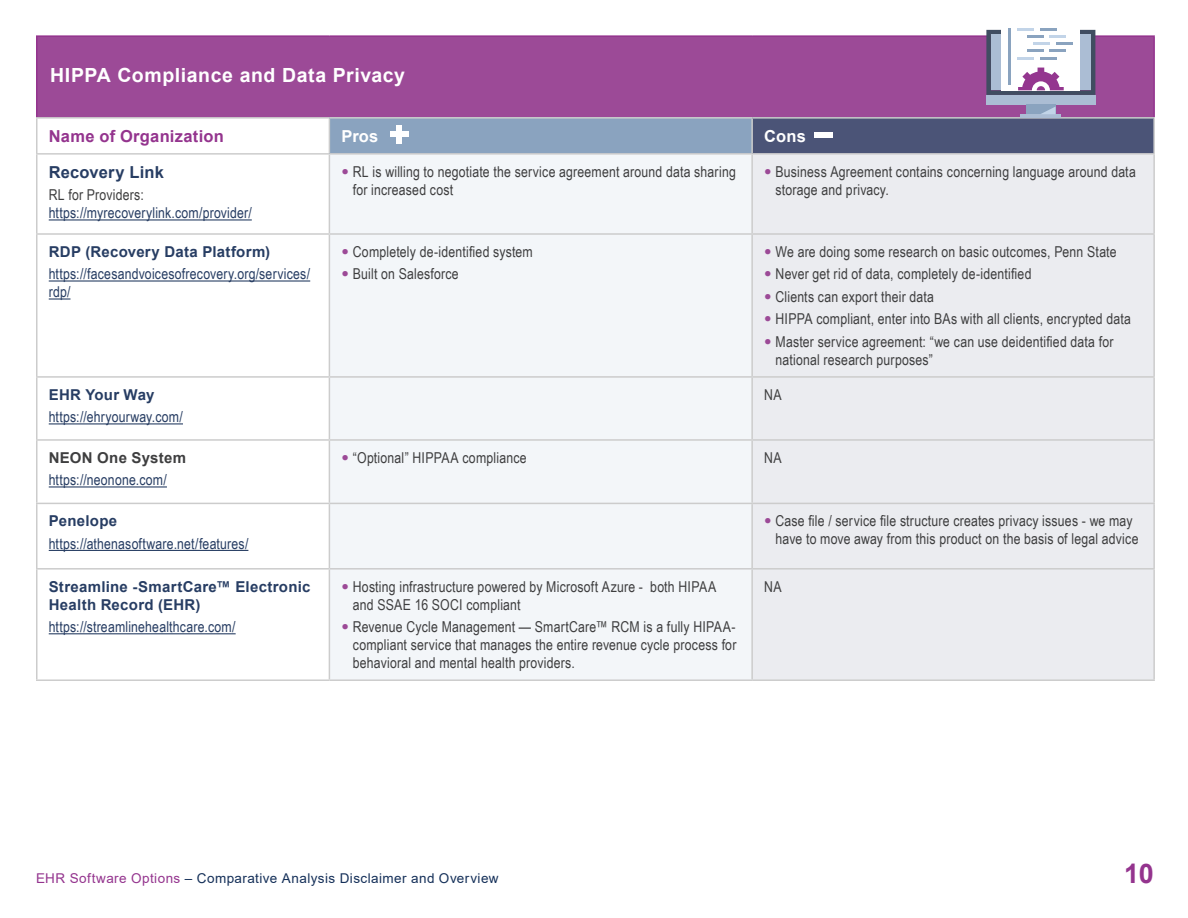
<style>
.page{position:relative;width:1188px;height:918px;background:#fff}
.page>*{position:absolute;margin:0;border:0;box-sizing:border-box;transform-origin:0 0}
.t1{font:700 27px "Arial";color:#94348e}
.t2{font:700 19.5px "Arial";letter-spacing:.03em;color:#fff}
.Body_Copy{font:700 16.5px "Arial";letter-spacing:.015em;color:#94348e}
.Body_Copy-2{font:700 16.5px "Arial";letter-spacing:.01em;color:#273d63}
.Body_Copy-3{font:700 16.5px "Arial";letter-spacing:.01em;color:#fff}
.Body_Copy-4{font:15px/18px "Arial Narrow";letter-spacing:.015em;color:#3e3e3f}
.Body_Copy-5{font:15px/18px "Arial Narrow";letter-spacing:.015em;color:#273d63}
.Body_Copy-6{font:700 15px/18px "Arial";letter-spacing:.02em;color:#273d63}
.Body_Copy-7{font:700 15px "Arial";letter-spacing:.02em;color:#3e3e3f}
.t3{font:13.5px "Arial";letter-spacing:.035em;color:#153059}
.s1{color:#3e3e3f}
.s2{font-family:"Helvetica Neue LT Com";font-weight:500;font-stretch:condensed;color:#9c4a97}
.s3{color:#94348e}
</style>
<div class="page">
<div style="left:37px;top:36px;width:1117px;height:82px;background:#9c4a97"></div>
<div style="left:329px;top:118px;width:423px;height:36px;background:#8aa3bf"></div>
<div style="left:752px;top:118px;width:402px;height:36px;background:#4b5477"></div>
<div style="left:330px;top:155px;width:421px;height:524px;background:#f3f6f9"></div>
<div style="left:753px;top:155px;width:400px;height:524px;background:#ebecf0"></div>
<hr style="left:36px;top:35px;width:293px;height:2px;background:#94348e">
<hr style="left:36px;top:37px;width:2px;height:80px;background:#94348e">
<hr style="left:329px;top:35px;width:423px;height:2px;background:#94348e">
<hr style="left:752px;top:35px;width:403px;height:2px;background:#94348e">
<hr style="left:1153px;top:37px;width:2px;height:80px;background:#94348e">
<hr style="left:36px;top:117px;width:293px;height:2px;background:#ccc">
<hr style="left:36px;top:119px;width:2px;height:34px;background:#ccc">
<hr style="left:329px;top:117px;width:423px;height:2px;background:#ccc">
<hr style="left:329px;top:119px;width:1px;height:34px;background:#ccc">
<hr style="left:752px;top:117px;width:403px;height:2px;background:#ccc">
<hr style="left:751px;top:119px;width:2px;height:34px;background:#ccc">
<hr style="left:1153px;top:119px;width:2px;height:34px;background:#ccc">
<hr style="left:36px;top:153px;width:293px;height:2px;background:#ccc">
<hr style="left:36px;top:155px;width:2px;height:78px;background:#ccc">
<hr style="left:329px;top:153px;width:423px;height:2px;background:#ccc">
<hr style="left:329px;top:155px;width:1px;height:78px;background:#ccc">
<hr style="left:752px;top:153px;width:403px;height:2px;background:#ccc">
<hr style="left:751px;top:155px;width:2px;height:78px;background:#ccc">
<hr style="left:1153px;top:155px;width:2px;height:78px;background:#ccc">
<hr style="left:36px;top:233px;width:293px;height:2px;background:#ccc">
<hr style="left:36px;top:235px;width:2px;height:141px;background:#ccc">
<hr style="left:329px;top:233px;width:423px;height:2px;background:#ccc">
<hr style="left:329px;top:235px;width:1px;height:141px;background:#ccc">
<hr style="left:752px;top:233px;width:403px;height:2px;background:#ccc">
<hr style="left:751px;top:235px;width:2px;height:141px;background:#ccc">
<hr style="left:1153px;top:235px;width:2px;height:141px;background:#ccc">
<hr style="left:36px;top:376px;width:293px;height:2px;background:#ccc">
<hr style="left:36px;top:378px;width:2px;height:61px;background:#ccc">
<hr style="left:329px;top:376px;width:423px;height:2px;background:#ccc">
<hr style="left:329px;top:378px;width:1px;height:61px;background:#ccc">
<hr style="left:752px;top:376px;width:403px;height:2px;background:#ccc">
<hr style="left:751px;top:378px;width:2px;height:61px;background:#ccc">
<hr style="left:1153px;top:378px;width:2px;height:61px;background:#ccc">
<hr style="left:36px;top:439px;width:293px;height:2px;background:#ccc">
<hr style="left:36px;top:441px;width:2px;height:62px;background:#ccc">
<hr style="left:329px;top:439px;width:423px;height:2px;background:#ccc">
<hr style="left:329px;top:441px;width:1px;height:62px;background:#ccc">
<hr style="left:752px;top:439px;width:403px;height:2px;background:#ccc">
<hr style="left:751px;top:441px;width:2px;height:62px;background:#ccc">
<hr style="left:1153px;top:441px;width:2px;height:62px;background:#ccc">
<hr style="left:36px;top:503px;width:293px;height:1px;background:#ccc">
<hr style="left:36px;top:504px;width:2px;height:64px;background:#ccc">
<hr style="left:329px;top:503px;width:423px;height:1px;background:#ccc">
<hr style="left:329px;top:504px;width:1px;height:64px;background:#ccc">
<hr style="left:752px;top:503px;width:403px;height:1px;background:#ccc">
<hr style="left:751px;top:504px;width:2px;height:64px;background:#ccc">
<hr style="left:1153px;top:504px;width:2px;height:64px;background:#ccc">
<hr style="left:36px;top:568px;width:293px;height:2px;background:#ccc">
<hr style="left:36px;top:570px;width:2px;height:109px;background:#ccc">
<hr style="left:329px;top:568px;width:423px;height:2px;background:#ccc">
<hr style="left:329px;top:570px;width:1px;height:109px;background:#ccc">
<hr style="left:752px;top:568px;width:403px;height:2px;background:#ccc">
<hr style="left:751px;top:570px;width:2px;height:109px;background:#ccc">
<hr style="left:1153px;top:570px;width:2px;height:109px;background:#ccc">
<hr style="left:36px;top:679px;width:293px;height:2px;background:#ccc">
<hr style="left:329px;top:679px;width:423px;height:2px;background:#ccc">
<hr style="left:752px;top:679px;width:403px;height:2px;background:#ccc">
<hr style="left:49px;top:219px;width:203px;height:2px;background:#273d63">
<hr style="left:49px;top:280px;width:261px;height:2px;background:#273d63">
<hr style="left:49px;top:298px;width:22px;height:2px;background:#273d63">
<hr style="left:49px;top:423px;width:134px;height:1px;background:#273d63">
<hr style="left:49px;top:486px;width:118px;height:2px;background:#273d63">
<hr style="left:49px;top:550px;width:199px;height:1px;background:#273d63">
<hr style="left:49px;top:633px;width:187px;height:1px;background:#273d63">
<div style="left:397px;top:125px;width:5px;height:18px;background:#fff"></div>
<div style="left:390px;top:132px;width:18px;height:5px;background:#fff"></div>
<div style="left:814px;top:132px;width:18px;height:6px;background:#fff"></div>
<div style="left:986px;top:95px;width:109px;height:9px;background:#abbdd4"></div>
<hr style="left:1021px;top:114px;width:40px;height:4px;background:#abbdd4">
<div style="left:1026px;top:104px;width:30px;height:10px;background:#8aa3bf"></div>
<svg style="left:1041px;top:107px;width:15px;height:7px"></svg>
<svg style="left:986px;top:28px;width:109px;height:67px;background:#c3c2d3"></svg>
<h1 class="t2" style="left:50px;top:61px;width:356px">HIPPA Compliance and Data Privacy</h1>
<p class="Body_Copy" style="left:49px;top:124px;width:177px">Name of Organization</p>
<p class="Body_Copy-3" style="left:341px;top:124px;width:39px">Pros</p>
<p class="Body_Copy-3" style="left:764px;top:124px;width:43px">Cons</p>
<p class="Body_Copy-2" style="left:49px;top:160px;width:117px">Recovery Link</p>
<p class="Body_Copy-5" style="left:49px;top:186px;width:205px"><span class="s1">RL for Providers: </span>https://myrecoverylink.com/provider/</p>
<p class="Body_Copy-4" style="left:353px;top:162px;width:385px;text-indent:-11px"><span class="s2">•</span> RL is willing to negotiate the service agreement around data sharing for increased cost</p>
<p class="Body_Copy-4" style="left:776px;top:162px;width:362px;text-indent:-11px"><span class="s2">•</span> Business Agreement contains concerning language around data storage and privacy.</p>
<p class="Body_Copy-6" style="left:49px;top:243px;width:223px">RDP (Recovery Data Platform)</p>
<p class="Body_Copy-5" style="left:49px;top:265px;width:263px">https://facesandvoicesofrecovery.org/services/ rdp/</p>
<p class="Body_Copy-4" style="left:341px;top:242px;width:193px"><span class="s2">•</span> Completely de-identified system</p>
<p class="Body_Copy-4" style="left:341px;top:265px;width:119px"><span class="s2">•</span> Built on Salesforce</p>
<p class="Body_Copy-4" style="left:764px;top:242px;width:354px"><span class="s2">•</span> We are doing some research on basic outcomes, Penn State</p>
<p class="Body_Copy-4" style="left:764px;top:265px;width:269px"><span class="s2">•</span> Never get rid of data, completely de-identified</p>
<p class="Body_Copy-4" style="left:764px;top:287px;width:171px"><span class="s2">•</span> Clients can export their data</p>
<p class="Body_Copy-4" style="left:764px;top:310px;width:368px"><span class="s2">•</span> HIPPA compliant, enter into BAs with all clients, encrypted data</p>
<p class="Body_Copy-4" style="left:776px;top:332px;width:340px;text-indent:-11px"><span class="s2">•</span> Master service agreement: “we can use deidentified data for national research purposes”</p>
<p class="Body_Copy-6" style="left:49px;top:386px;width:107px">EHR Your Way</p>
<p class="Body_Copy-5" style="left:49px;top:407px;width:136px">https://ehryourway.com/</p>
<p class="Body_Copy-4" style="left:764px;top:385px;width:19px">NA</p>
<p class="Body_Copy-7" style="left:49px;top:447px;width:139px">NEON One System</p>
<p class="Body_Copy-5" style="left:49px;top:471px;width:120px">https://neonone.com/</p>
<p class="Body_Copy-4" style="left:341px;top:448px;width:187px"><span class="s2">•</span> “Optional” HIPPAA compliance</p>
<p class="Body_Copy-4" style="left:764px;top:448px;width:19px">NA</p>
<p class="Body_Copy-6" style="left:49px;top:512px;width:70px">Penelope</p>
<p class="Body_Copy-5" style="left:49px;top:534px;width:201px">https://athenasoftware.net/features/</p>
<p class="Body_Copy-4" style="left:776px;top:511px;width:365px;text-indent:-11px"><span class="s2">•</span> Case file / service file structure creates privacy issues - we may have to move away from this product on the basis of legal advice</p>
<p class="Body_Copy-6" style="left:49px;top:578px;width:263px">Streamline -SmartCare™ Electronic<br>Health Record (EHR)</p>
<p class="Body_Copy-5" style="left:49px;top:617px;width:188px">https://streamlinehealthcare.com/</p>
<p class="Body_Copy-4" style="left:353px;top:577px;width:365px;text-indent:-11px"><span class="s2">•</span> Hosting infrastructure powered by Microsoft Azure - both HIPAA and SSAE 16 SOCI compliant</p>
<p class="Body_Copy-4" style="left:353px;top:617px;width:385px;text-align:justify;text-indent:-11px"><span class="s2">•</span> Revenue Cycle Management — SmartCare™ RCM is a fully HIPAA&shy;compliant service that manages the entire revenue cycle process for behavioral and mental health providers.</p>
<p class="Body_Copy-4" style="left:764px;top:577px;width:19px">NA</p>
<p class="t3" style="left:36px;top:869px;width:464px"><span class="s3">EHR Software Options</span> – Comparative Analysis Disclaimer and Overview</p>
<h1 class="t1" style="left:1124px;top:855px;width:31px">10</h1>
</div>
